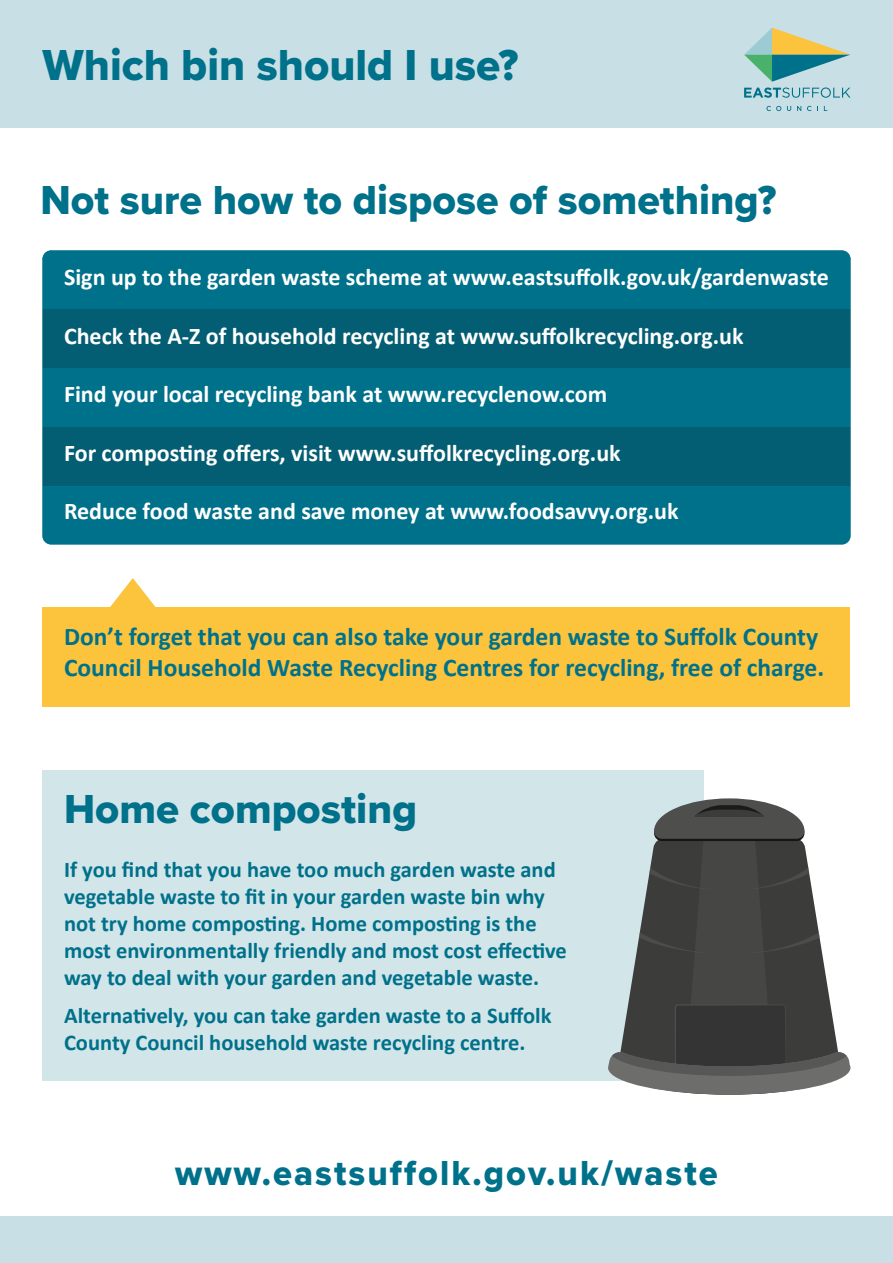
<style>
.page{position:relative;width:893px;height:1263px;background:#fff}
.page>*{position:absolute;margin:0;border:0;box-sizing:border-box;transform-origin:0 0}
.t1{font:45px "Proxima Nova Extrabld";color:#00718a}
.t2{font:42px "Proxima Nova Extrabld";color:#00718a}
.t3{font:36px "Proxima Nova Extrabld";letter-spacing:.06em;color:#00718a;scale:.96 1}
.t4{font:700 25.5px/30.6px "Calibri";color:#00718a}
.t5{font:700 24px "Calibri";color:#fff}
.t6{font:700 22.5px/27px "Calibri";color:#00718a}
</style>
<div class="page">
<div style="left:43px;top:770px;width:661px;height:311px;background:#d2e5e9"></div>
<div style="left:43px;top:607px;width:807px;height:99px;background:#fcc33d"></div>
<div style="left:43px;top:486px;width:807px;height:58px;background:#00718a"></div>
<div style="left:43px;top:427px;width:807px;height:59px;background:#045e73"></div>
<div style="left:43px;top:368px;width:807px;height:59px;background:#00718a"></div>
<div style="left:43px;top:309px;width:807px;height:59px;background:#045e73"></div>
<div style="left:43px;top:250px;width:807px;height:59px;background:#00718a"></div>
<div style="left:0;top:1216px;width:893px;height:47px;background:#c8e0e5"></div>
<svg style="left:608px;top:798px;width:242px;height:297px"></svg>
<svg style="left:110px;top:578px;width:46px;height:29px"></svg>
<div style="left:0;top:0;width:893px;height:128px;background:#c8e0e5"></div>
<svg style="left:744px;top:28px;width:106px;height:70px"></svg>
<svg style="left:766px;top:106px;width:15px;height:5px"></svg>
<svg style="left:787px;top:106px;width:4px;height:5px"></svg>
<svg style="left:797px;top:106px;width:4px;height:5px"></svg>
<svg style="left:807px;top:106px;width:4px;height:5px"></svg>
<h1 class="t1" style="left:43px;top:32px;width:477px">Which bin should I use?</h1>
<h2 class="t2" style="left:40px;top:168px;width:737px">Not sure how to dispose of something?</h2>
<p class="t5" style="left:64px;top:260px;width:766px">Sign up to the garden waste scheme at www.eastsuffolk.gov.uk/gardenwaste</p>
<p class="t5" style="left:64px;top:319px;width:681px">Check the A-Z of household recycling at www.suffolkrecycling.org.uk</p>
<p class="t5" style="left:64px;top:377px;width:545px">Find your local recycling bank at www.recyclenow.com</p>
<p class="t5" style="left:64px;top:436px;width:558px">For composting offers, visit www.suffolkrecycling.org.uk</p>
<p class="t5" style="left:64px;top:494px;width:616px">Reduce food waste and save money at www.foodsavvy.org.uk</p>
<p class="t4" style="left:64px;top:621px;width:762px">Don’t forget that you can also take your garden waste to Suffolk County<br>Council Household Waste Recycling Centres for recycling, free of charge.</p>
<h2 class="t2" style="left:64px;top:778px;width:355px">Home composting</h2>
<p class="t6" style="left:64px;top:856px;width:504px">If you find that you have too much garden waste and vegetable waste to fit in your garden waste bin why not try home composting. Home composting is the most environmentally friendly and most cost effective way to deal with your garden and vegetable waste.</p>
<p class="t6" style="left:64px;top:1001px;width:489px">Alternatively, you can take garden waste to a Suffolk<br>County Council household waste recycling centre.</p>
<h3 class="t3" style="left:175px;top:1146px;width:567px">www.eastsuffolk.gov.uk/waste</h3>
</div>
